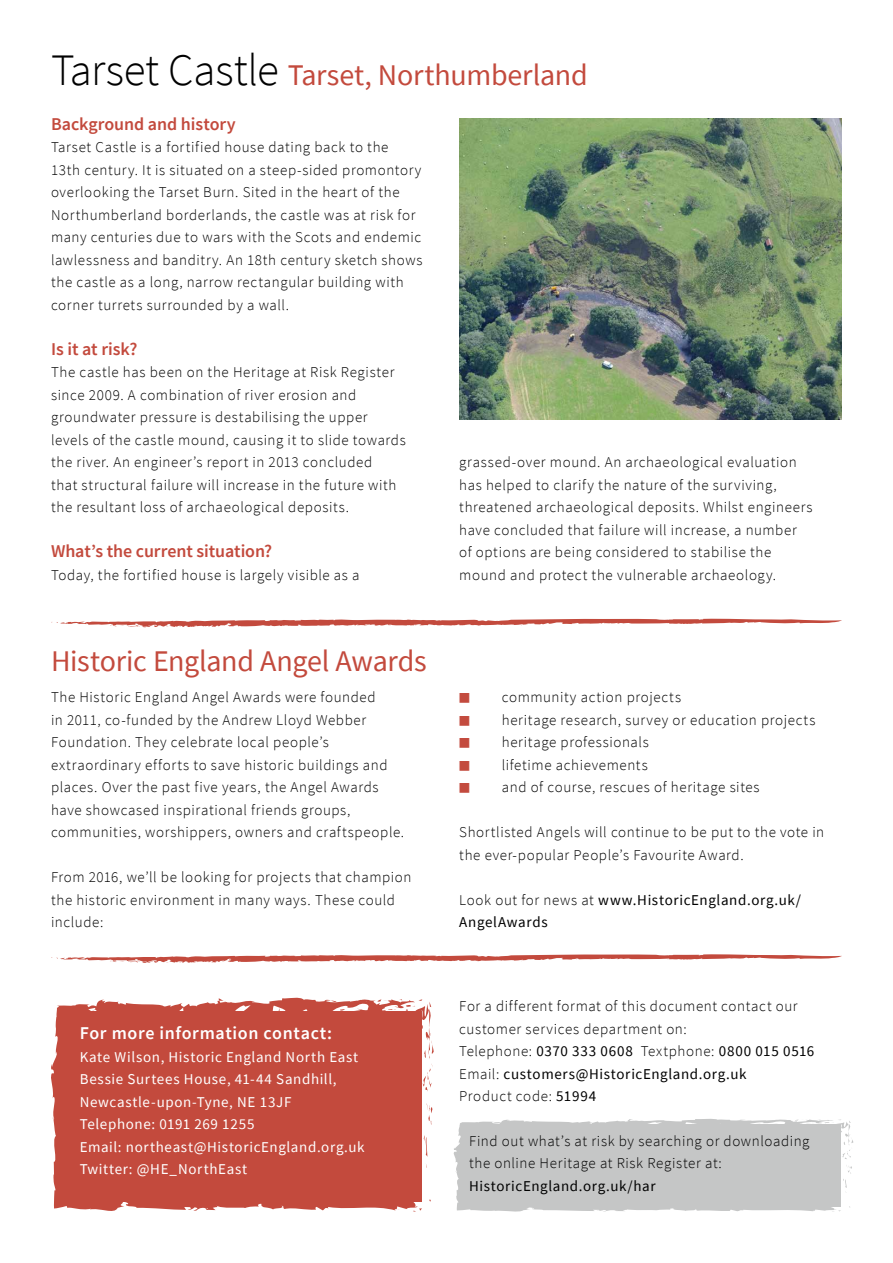
<style>
.page{position:relative;width:893px;height:1263px;background:#fff}
.page>*{position:absolute;margin:0;border:0;box-sizing:border-box;transform-origin:0 0}
.t1{font:30px "Source Sans Pro";letter-spacing:-.01em;color:#c34a3d}
.t2{font:600 18px "Source Sans Pro";letter-spacing:-.005em;color:#c34a3d}
.Body_Text{font:600 18px "Source Sans Pro";letter-spacing:.035em;color:#fff}
.Body_Text-2{font:300 15px/22.5px "Source Sans Pro";letter-spacing:.04em;color:#000}
.Body_Text-3{font:15px/22.5px "Source Sans Pro";letter-spacing:.045em;color:#fff}
.Body_Text-4{font:15px "Source Sans Pro";letter-spacing:.04em;color:#000}
.s1{font-weight:300;font-size:45px;color:#000}
.s2{font-weight:400;font-size:12px;color:#c34b3e}
.s3{font-weight:300}
.s4{font-weight:400}
</style>
<div class="page">
<svg style="left:51px;top:954px;width:791px;height:9px"></svg>
<svg style="left:424px;top:1135px;width:3px;height:21px"></svg>
<svg style="left:427px;top:1105px;width:5px;height:20px"></svg>
<div style="left:51px;top:997px;width:368px;height:214px;background:#c34a3d"></div>
<svg style="left:86px;top:1010px;width:8px;height:8px"></svg>
<svg style="left:373px;top:998px;width:61px;height:94px"></svg>
<svg style="left:339px;top:1009px;width:10px;height:8px"></svg>
<svg style="left:218px;top:1018px;width:9px;height:4px"></svg>
<svg style="left:413px;top:1208px;width:9px;height:4px"></svg>
<svg style="left:67px;top:1124px;width:2px;height:7px"></svg>
<svg style="left:69px;top:1174px;width:2px;height:7px"></svg>
<svg style="left:453px;top:1118px;width:400px;height:94px;background:#cacbcb"></svg>
<svg style="left:51px;top:618px;width:791px;height:10px"></svg>
<img style="left:459px;top:119px;width:383px;height:300px">
<h2 class="t1" style="left:51px;top:56px;width:538px"><span class="s1">Tarset Castle</span> Tarset, Northumberland</h2>
<h3 class="t2" style="left:51px;top:112px;width:186px">Background and history</h3>
<p class="Body_Text-2" style="left:51px;top:136px;width:373px">Tarset Castle is a fortified house dating back to the<br>13th century. It is situated on a steep-sided promontory overlooking the Tarset Burn. Sited in the heart of the Northumberland borderlands, the castle was at risk for many centuries due to wars with the Scots and endemic lawlessness and banditry. An 18th century sketch shows the castle as a long, narrow rectangular building with corner turrets surrounded by a wall.</p>
<h3 class="t2" style="left:51px;top:337px;width:88px">Is it at risk?</h3>
<p class="Body_Text-2" style="left:51px;top:361px;width:356px">The castle has been on the Heritage at Risk Register since 2009. A combination of river erosion and groundwater pressure is destabilising the upper levels of the castle mound, causing it to slide towards the river. An engineer’s report in 2013 concluded<br>that structural failure will increase in the future with the resultant loss of archaeological deposits.</p>
<h3 class="t2" style="left:51px;top:539px;width:223px">What’s the current situation?</h3>
<p class="Body_Text-2" style="left:51px;top:564px;width:310px">Today, the fortified house is largely visible as a</p>
<p class="Body_Text-2" style="left:459px;top:451px;width:355px">grassed-over mound. An archaeological evaluation has helped to clarify the nature of the surviving, threatened archaeological deposits. Whilst engineers have concluded that failure will increase, a number of options are being considered to stabilise the mound and protect the vulnerable archaeology.</p>
<h2 class="t1" style="left:51px;top:642px;width:377px">Historic England Angel Awards</h2>
<p class="Body_Text-2" style="left:51px;top:686px;width:355px">The Historic England Angel Awards were founded<br>in 2011, co-funded by the Andrew Lloyd Webber Foundation. They celebrate local people’s extraordinary efforts to save historic buildings and places. Over the past five years, the Angel Awards have showcased inspirational friends groups, communities, worshippers, owners and craftspeople.</p>
<p class="Body_Text-2" style="left:51px;top:866px;width:362px">From 2016, we’ll be looking for projects that champion the historic environment in many ways. These could include:</p>
<p class="Body_Text" style="left:80px;top:1021px;width:254px">For more information contact:</p>
<p class="Body_Text-3" style="left:80px;top:1045px;width:280px">Kate Wilson, Historic England North East</p>
<p class="Body_Text-3" style="left:80px;top:1068px;width:258px">Bessie Surtees House, 41-44 Sandhill,<br>Newcastle-upon-Tyne, NE 13JF</p>
<p class="Body_Text-3" style="left:80px;top:1113px;width:176px">Telephone: 0191 269 1255</p>
<p class="Body_Text-3" style="left:80px;top:1135px;width:286px">Email: northeast@HistoricEngland.org.uk</p>
<p class="Body_Text-3" style="left:80px;top:1158px;width:169px">Twitter: @HE_NorthEast</p>
<p class="Body_Text-2" style="left:459px;top:686px;width:223px"><span class="s2">■</span> community action projects</p>
<p class="Body_Text-2" style="left:459px;top:709px;width:358px"><span class="s2">■</span> heritage research, survey or education projects</p>
<p class="Body_Text-2" style="left:459px;top:731px;width:191px"><span class="s2">■</span> heritage professionals</p>
<p class="Body_Text-2" style="left:459px;top:754px;width:190px"><span class="s2">■</span> lifetime achievements</p>
<p class="Body_Text-2" style="left:459px;top:776px;width:302px"><span class="s2">■</span> and of course, rescues of heritage sites</p>
<p class="Body_Text-2" style="left:459px;top:821px;width:367px">Shortlisted Angels will continue to be put to the vote in the ever-popular People’s Favourite Award.</p>
<p class="Body_Text-4" style="left:459px;top:890px;width:343px"><span class="s3">Look out for news at</span> www.HistoricEngland.org.uk/</p>
<p class="Body_Text-4" style="left:459px;top:913px;width:90px">AngelAwards</p>
<p class="Body_Text-2" style="left:459px;top:995px;width:357px">For a different format of this document contact our customer services department on:<br>Telephone: <span class="s4">0370 333 0608</span> Textphone: <span class="s4">0800 015 0516<br></span>Email: <span class="s4">customers@HistoricEngland.org.uk</span></p>
<p class="Body_Text-2" style="left:459px;top:1085px;width:138px">Product code: <span class="s4">51994</span></p>
<p class="Body_Text-2" style="left:469px;top:1129px;width:342px">Find out what’s at risk by searching or downloading the online Heritage at Risk Register at:</p>
<p class="Body_Text-4" style="left:469px;top:1176px;width:188px">HistoricEngland.org.uk/har</p>
</div>
